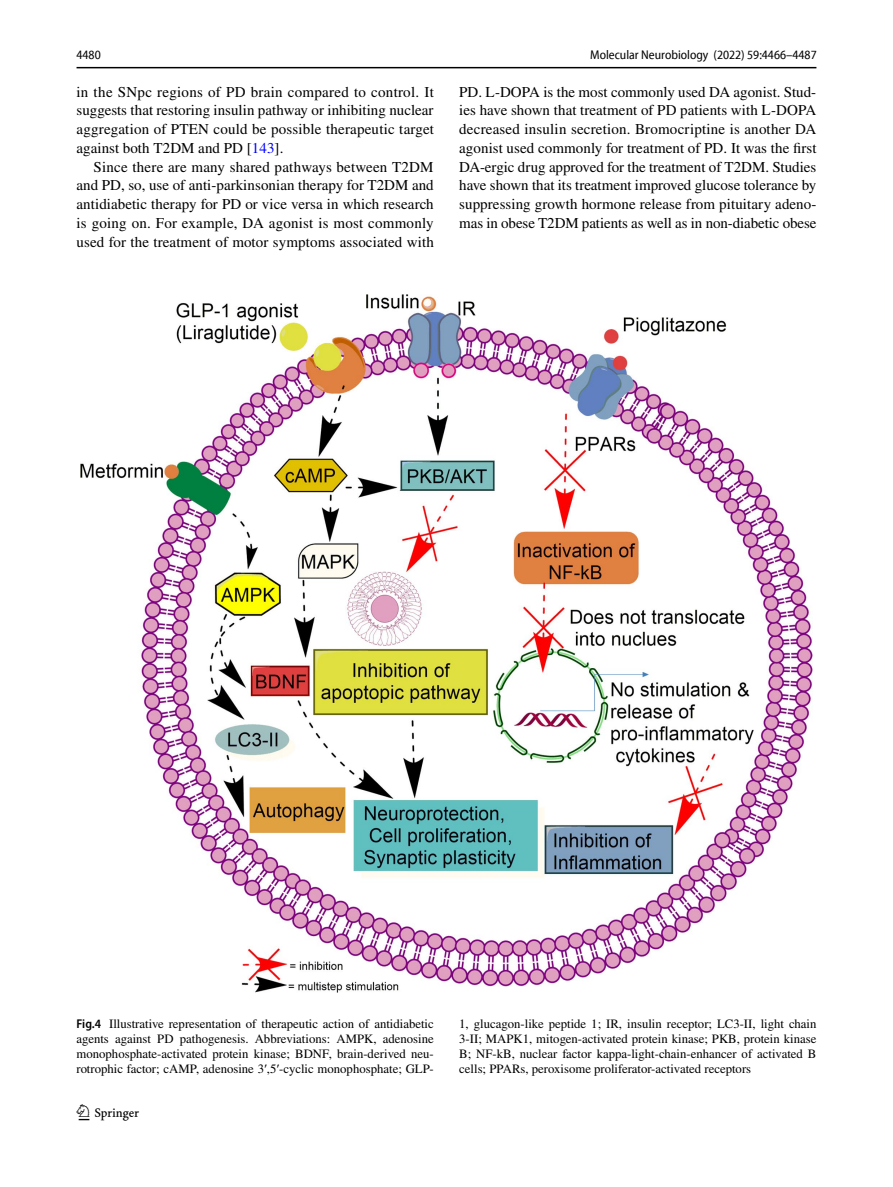
<style>
.page{position:relative;width:893px;height:1187px;background:#fff}
.page>*{position:absolute;margin:0;border:0;box-sizing:border-box;transform-origin:0 0}
.t1{font:22.5px "Springnew Regular 2";color:#000}
.t2{font:15px/18.8px "STIX";letter-spacing:.005em;color:#000;text-align:justify}
.t3{font:12.75px/15px "STIX";color:#000;text-align:justify}
.t4{font:semi-condensed 12.75px "Myriad Pro Unic";color:#000}
.s1{color:#00f}
.s2{font-family:"Myriad Pro";font-weight:600;font-stretch:semi-condensed}
.s3{font-family:"Times New Roman"}
</style>
<div class="page">
<hr style="left:77px;top:67px;width:739px;height:1px;background:#000">
<img style="left:81px;top:294px;width:731px;height:698px">
<p class="t4" style="left:77px;top:50px;width:26px">4480</p>
<p class="t4" style="left:590px;top:50px;width:228px">Molecular Neurobiology (2022) 59:4466–4487</p>
<p class="t2" style="left:77px;top:83px;width:359px">in the SNpc regions of PD brain compared to control. It suggests that restoring insulin pathway or inhibiting nuclear aggregation of PTEN could be possible therapeutic target against both T2DM and PD [<span class="s1">143</span>].</p>
<p class="t2" style="left:77px;top:158px;width:359px;text-indent:17px">Since there are many shared pathways between T2DM and PD, so, use of anti-parkinsonian therapy for T2DM and antidiabetic therapy for PD or vice versa in which research is going on. For example, DA agonist is most commonly used for the treatment of motor symptoms associated with</p>
<p class="t2" style="left:459px;top:83px;width:359px">PD. L-DOPA is the most commonly used DA agonist. Stud&shy;ies have shown that treatment of PD patients with L-DOPA decreased insulin secretion. Bromocriptine is another DA agonist used commonly for treatment of PD. It was the first DA-ergic drug approved for the treatment of T2DM. Studies have shown that its treatment improved glucose tolerance by suppressing growth hormone release from pituitary adeno&shy;mas in obese T2DM patients as well as in non-diabetic obese</p>
<p class="t3" style="left:77px;top:1016px;width:359px"><span class="s2">Fig.4</span> Illustrative representation of therapeutic action of antidiabetic agents against PD pathogenesis. Abbreviations: AMPK, adenosine monophosphate-activated protein kinase; BDNF, brain-derived neu&shy;rotrophic factor; cAMP, adenosine 3<span class="s3">′</span>,5<span class="s3">′</span>-cyclic monophosphate; GLP-</p>
<p class="t3" style="left:459px;top:1016px;width:359px">1, glucagon-like peptide 1; IR, insulin receptor; LC3-II, light chain 3-II; MAPK1, mitogen-activated protein kinase; PKB, protein kinase B; NF-kB, nuclear factor kappa-light-chain-enhancer of activated B cells; PPARs, peroxisome proliferator-activated receptors</p>
<h1 class="t1" style="left:79px;top:1104px;width:62px">1 3</h1>
</div>
